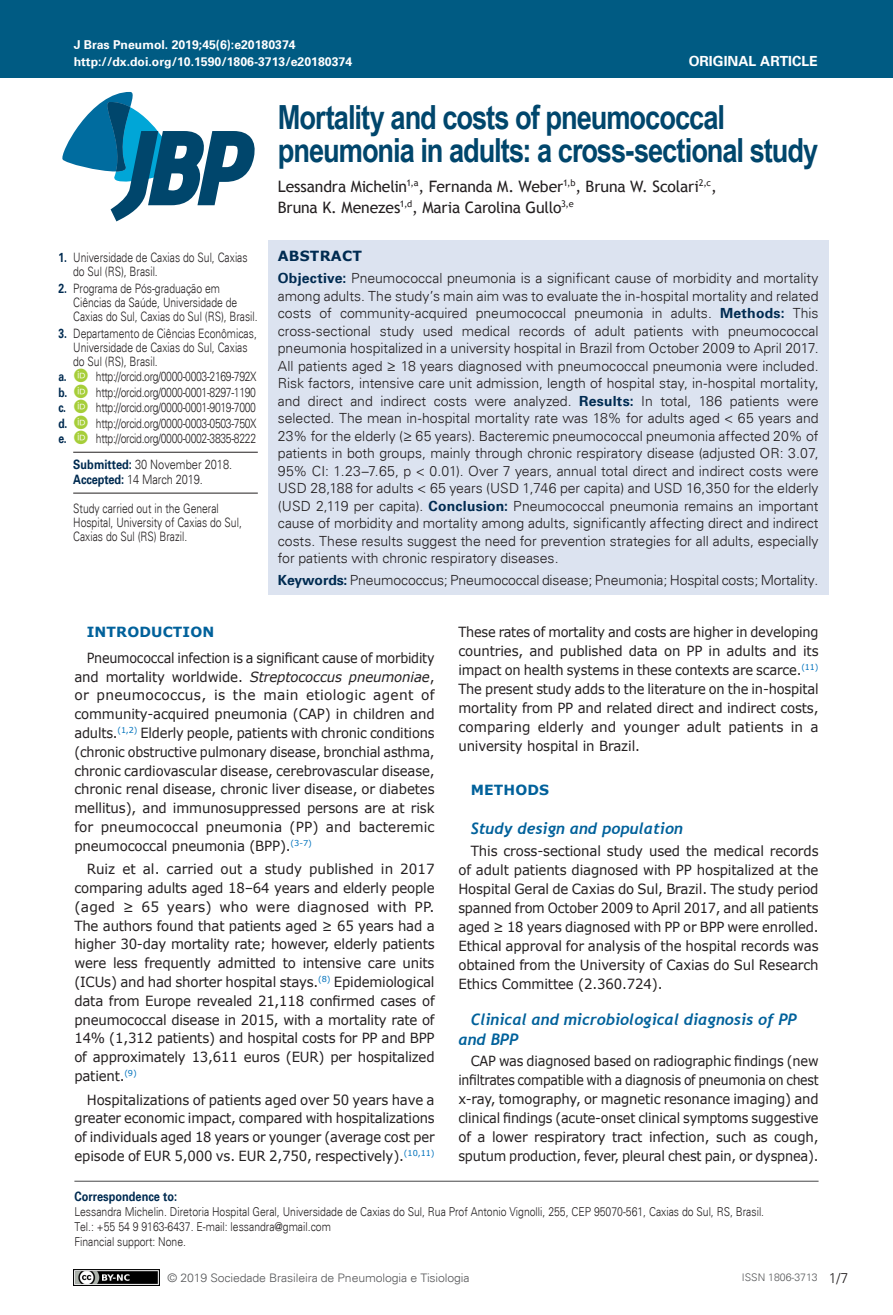
<style>
.page{position:relative;width:893px;height:1315px;background:#fff}
.page>*{position:absolute;margin:0;border:0;box-sizing:border-box;transform-origin:0 0}
.ArticleTitle{font:700 33.25px/33.2px "Arial Narrow";letter-spacing:-.03em;color:#00466c}
.Authors{font:15.75px/21px "Trebuchet MS";letter-spacing:-.01em;color:#231f20}
.Heading2{font:italic 700 15.75px/19.2px "Trebuchet";color:#00619b}
.Abstract{font:300 14px/17.5px "Univers";color:#231f20;text-align:justify}
.Paragraph{font:14px/18.9px "Verdana";letter-spacing:-.01em;color:#231f20;text-align:justify;scale:.92 1}
.Paragraph-2{font:14px/18.9px "Verdana";letter-spacing:-.01em;color:#231f20;text-align:justify;scale:.95 1}
.Paragraph-3{font:14px/18.7px "Verdana";letter-spacing:-.01em;color:#231f20;text-align:justify;scale:.91 1}
.Paragraph-4{font:14px/18.7px "Verdana";letter-spacing:-.01em;color:#231f20;text-align:justify}
.Keywords{font:300 14px "Univers";letter-spacing:-.01em;color:#231f20}
.Heading1{font:700 14px "Verdana";letter-spacing:.01em;color:#00619b}
.t1{font:700 14px "Univers";color:#fff}
.AbstractTitle{font:700 14px "Verdana";letter-spacing:.015em;color:#002b51}
.Affiliations{font:300 12.95px/14px "Univers";color:#231f20;scale:.8 1}
.fnAuthor-notesOther{font:300 12.95px "Univers";letter-spacing:-.03em;color:#231f20;scale:.8 1}
.fnArticleOtherAll{font:300 12.95px/14px "Univers";color:#231f20;scale:.8 1}
.History{font:300 12.95px/14.9px "Univers";color:#231f20;scale:.85 1}
.CorrespondenceTitle{font:700 12.95px "Univers";color:#002b51;scale:.85 1}
.Correspondence{font:300 12.25px/14.7px "Univers";color:#231f20;scale:.85 1}
.t2{font:700 12.25px "Univers";color:#fff}
.fnSupported-by{font:300 12.25px "Univers";color:#231f20;scale:.85 1}
.t3{font:300 11.72px "Univers";letter-spacing:-.01em;color:#58595b;scale:1.04 1}
.t4{font:300 10.5px "Univers";color:#58595b}
.s1{font-weight:700;color:#002b51}
.s2{font-style:italic}
</style>
<div class="page">
<div style="left:0;top:0;width:892px;height:78px;background:#005b83"></div>
<svg style="left:62px;top:91px;width:193px;height:130px"></svg>
<img style="left:74px;top:1269px;width:86px;height:16px">
<div style="left:268px;top:240px;width:560px;height:355px;background:#dce3f0"></div>
<hr style="left:73px;top:452px;width:185px;height:1px;background:#231f20">
<hr style="left:73px;top:493px;width:185px;height:1px;background:#231f20">
<hr style="left:74px;top:1180px;width:745px;height:1px;background:#464647">
<p class="t2" style="left:74px;top:38px;width:223px">J Bras Pneumol. 2019;45(6):e20180374</p>
<p class="t2" style="left:74px;top:54px;width:280px">http://dx.doi.org/10.1590/1806-3713/e20180374</p>
<p class="t1" style="left:689px;top:53px;width:131px">ORIGINAL ARTICLE</p>
<p class="Affiliations" style="left:73px;top:250px;width:220px;text-indent:-15px"><span class="s1">1.</span> Universidade de Caxias do Sul, Caxias do Sul (RS), Brasil.</p>
<p class="Affiliations" style="left:73px;top:281px;width:232px;text-indent:-15px"><span class="s1">2.</span> Programa de Pós-graduação em<br>Ciências da Saúde, Universidade de<br>Caxias do Sul, Caxias do Sul (RS), Brasil.</p>
<p class="Affiliations" style="left:73px;top:326px;width:231px;text-indent:-15px"><span class="s1">3.</span> Departamento de Ciências Econômicas,<br>Universidade de Caxias do Sul, Caxias do Sul (RS), Brasil.</p>
<p class="fnAuthor-notesOther" style="left:58px;top:369px;width:249px"><span class="s1">a.</span> http://orcid.org/0000-0003-2169-792X</p>
<p class="fnAuthor-notesOther" style="left:58px;top:384px;width:249px"><span class="s1">b.</span> http://orcid.org/0000-0001-8297-1190</p>
<p class="fnAuthor-notesOther" style="left:58px;top:400px;width:249px"><span class="s1">c.</span> http://orcid.org/0000-0001-9019-7000</p>
<p class="fnAuthor-notesOther" style="left:58px;top:415px;width:249px"><span class="s1">d.</span> http://orcid.org/0000-0003-0503-750X</p>
<p class="fnAuthor-notesOther" style="left:58px;top:431px;width:249px"><span class="s1">e.</span> http://orcid.org/0000-0002-3835-8222</p>
<p class="History" style="left:73px;top:457px;width:189px"><span class="s1">Submitted:</span> 30 November 2018.<br><span class="s1">Accepted:</span> 14 March 2019.</p>
<p class="fnArticleOtherAll" style="left:73px;top:501px;width:212px">Study carried out in the General<br>Hospital, University of Caxias do Sul,<br>Caxias do Sul (RS) Brazil.</p>
<p class="ArticleTitle" style="left:278px;top:99px;width:542px">Mortality and costs of pneumococcal pneumonia in adults: a cross-sectional study</p>
<p class="Authors" style="left:278px;top:176px;width:440px">Lessandra Michelin<sup>1,a</sup>, Fernanda M. Weber<sup>1,b</sup>, Bruna W. Scolari<sup>2,c</sup>,<br>Bruna K. Menezes<sup>1,d</sup>, Maria Carolina Gullo<sup>3,e</sup></p>
<p class="AbstractTitle" style="left:278px;top:246px;width:86px">ABSTRACT</p>
<p class="Abstract" style="left:278px;top:269px;width:542px"><span class="s1">Objective:</span> Pneumococcal pneumonia is a significant cause of morbidity and mortality among adults. The study’s main aim was to evaluate the in-hospital mortality and related costs of community-acquired pneumococcal pneumonia in adults. <span class="s1">Methods:</span> This cross‑sectional study used medical records of adult patients with pneumococcal pneumonia hospitalized in a university hospital in Brazil from October 2009 to April 2017.<br>All patients aged ≥ 18 years diagnosed with pneumococcal pneumonia were included.<br>Risk factors, intensive care unit admission, length of hospital stay, in-hospital mortality, and direct and indirect costs were analyzed. <span class="s1">Results:</span> In total, 186 patients were selected. The mean in-hospital mortality rate was 18% for adults aged &lt; 65 years and 23% for the elderly (≥ 65 years). Bacteremic pneumococcal pneumonia affected 20% of patients in both groups, mainly through chronic respiratory disease (adjusted OR: 3.07, 95% CI: 1.23–7.65, p &lt; 0.01). Over 7 years, annual total direct and indirect costs were USD 28,188 for adults &lt; 65 years (USD 1,746 per capita) and USD 16,350 for the elderly (USD 2,119 per capita). <span class="s1">Conclusion:</span> Pneumococcal pneumonia remains an important cause of morbidity and mortality among adults, significantly affecting direct and indirect costs. These results suggest the need for prevention strategies for all adults, especially for patients with chronic respiratory diseases.</p>
<p class="Keywords" style="left:278px;top:571px;width:542px"><span class="s1">Keywords:</span> Pneumococcus; Pneumococcal disease; Pneumonia; Hospital costs; Mortality.</p>
<p class="Heading1" style="left:87px;top:622px;width:129px">INTRODUCTION</p>
<p class="Paragraph-3" style="left:74px;top:648px;width:397px;text-indent:12px">Pneumococcal infection is a significant cause of morbidity and mortality worldwide. <span class="s2">Streptococcus pneumoniae</span>, or pneumococcus, is the main etiologic agent of community‑acquired pneumonia (CAP) in children and adults.<sup>(1,2)</sup> Elderly people, patients with chronic conditions (chronic obstructive pulmonary disease, bronchial asthma, chronic cardiovascular disease, cerebrovascular disease, chronic renal disease, chronic liver disease, or diabetes mellitus), and immunosuppressed persons are at risk for pneumococcal pneumonia (PP) and bacteremic pneumococcal pneumonia (BPP).<sup>(3-7)</sup></p>
<p class="Paragraph-4" style="left:74px;top:860px;width:362px;text-indent:12px">Ruiz et al. carried out a study published in 2017 comparing adults aged 18–64 years and elderly people (aged ≥ 65 years) who were diagnosed with PP.<br>The authors found that patients aged ≥ 65 years had a higher 30-day mortality rate; however, elderly patients were less frequently admitted to intensive care units (ICUs) and had shorter hospital stays.<sup>(8)</sup> Epidemiological data from Europe revealed 21,118 confirmed cases of pneumococcal disease in 2015, with a mortality rate of 14% (1,312 patients) and hospital costs for PP and BPP of approximately 13,611 euros (EUR) per hospitalized patient.<sup>(9)</sup></p>
<p class="Paragraph-2" style="left:74px;top:1090px;width:381px;text-indent:12px">Hospitalizations of patients aged over 50 years have a greater economic impact, compared with hospitalizations of individuals aged 18 years or younger (average cost per episode of EUR 5,000 vs. EUR 2,750, respectively).<sup>(10,11)</sup></p>
<p class="Paragraph" style="left:458px;top:622px;width:393px">These rates of mortality and costs are higher in developing countries, and published data on PP in adults and its impact on health systems in these contexts are scarce.<sup>(11)<br></sup>The present study adds to the literature on the in-hospital mortality from PP and related direct and indirect costs, comparing elderly and younger adult patients in a university hospital in Brazil.</p>
<p class="Heading1" style="left:471px;top:780px;width:80px">METHODS</p>
<p class="Heading2" style="left:471px;top:819px;width:214px">Study design and population</p>
<p class="Paragraph-2" style="left:458px;top:841px;width:381px;text-indent:12px">This cross-sectional study used the medical records of adult patients diagnosed with PP hospitalized at the Hospital Geral de Caxias do Sul, Brazil. The study period spanned from October 2009 to April 2017, and all patients aged ≥ 18 years diagnosed with PP or BPP were enrolled.<br>Ethical approval for analysis of the hospital records was obtained from the University of Caxias do Sul Research Ethics Committee (2.360.724).</p>
<p class="Heading2" style="left:458px;top:1010px;width:340px;text-indent:12px">Clinical and microbiological diagnosis of PP and BPP</p>
<p class="Paragraph" style="left:458px;top:1051px;width:393px;text-indent:12px">CAP was diagnosed based on radiographic findings (new infiltrates compatible with a diagnosis of pneumonia on chest x-ray, tomography, or magnetic resonance imaging) and clinical findings (acute-onset clinical symptoms suggestive of a lower respiratory tract infection, such as cough, sputum production, fever, pleural chest pain, or dyspnea).</p>
<p class="CorrespondenceTitle" style="left:74px;top:1189px;width:122px">Correspondence to:</p>
<p class="Correspondence" style="left:74px;top:1204px;width:813px">Lessandra Michelin. Diretoria Hospital Geral, Universidade de Caxias do Sul, Rua Prof Antonio Vignolli, 255, CEP 95070-561, Caxias do Sul, RS, Brasil.<br>Tel.: +55 54 9 9163-6437. E-mail: lessandra@gmail.com</p>
<p class="fnSupported-by" style="left:74px;top:1233px;width:133px">Financial support: None.</p>
<p class="t3" style="left:168px;top:1270px;width:292px">© 2019 Sociedade Brasileira de Pneumologia e Tisiologia</p>
<p class="t4" style="left:742px;top:1271px;width:77px">ISSN 1806-3713</p>
<p class="Abstract" style="left:829px;top:1269px;width:21px">1/7</p>
</div>
